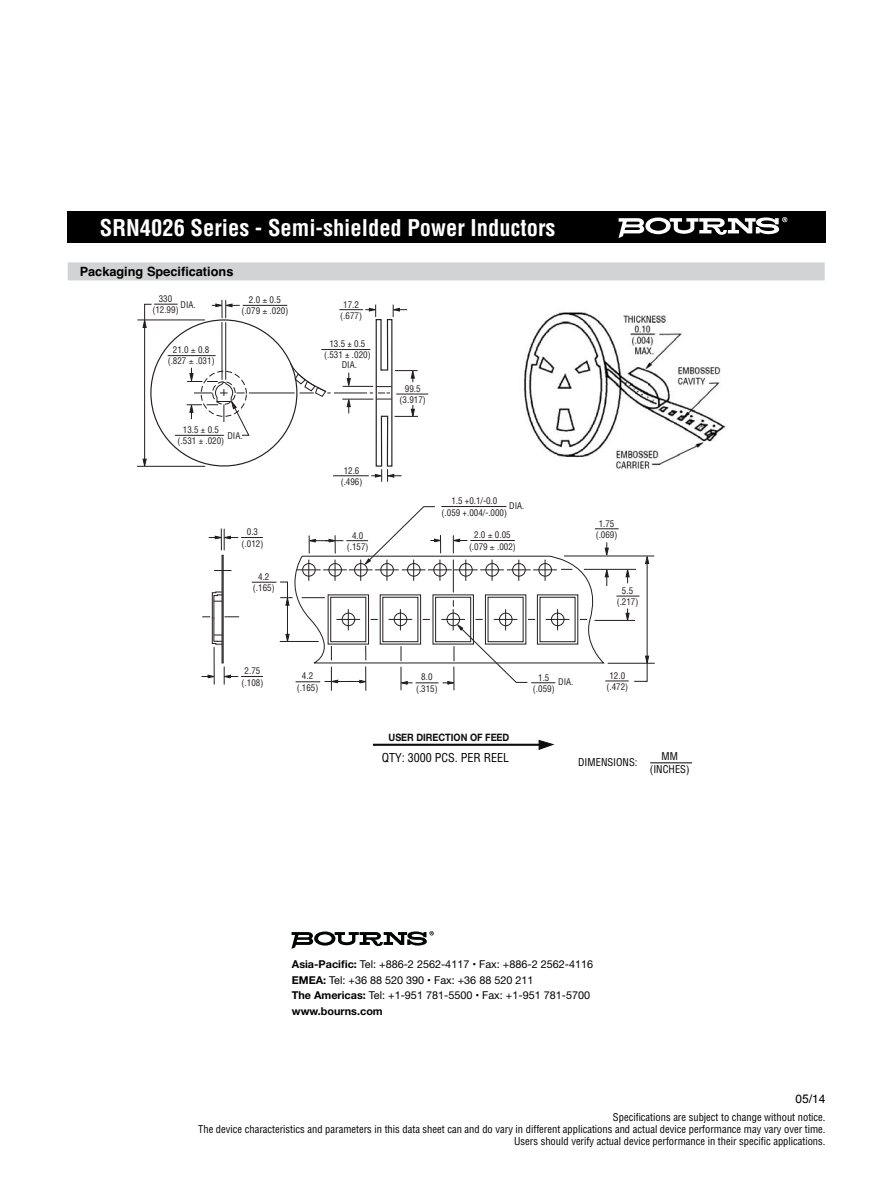
<style>
.page{position:relative;width:891px;height:1188px;background:#fff}
.page>*{position:absolute;margin:0;border:0;box-sizing:border-box;transform-origin:0 0}
.t1{font:700 condensed 24px "Helvetica";color:#fff}
.t2{font:700 condensed 22.5px "Helvetica";color:#fff}
.t3{font:700 12.75px "Helvetica";color:#000}
.t4{font:condensed 12px "Helvetica";color:#000}
.t5{font:12px "Helvetica";color:#000}
.t6{font:10.8px/15.6px "Helvetica Neue";color:#000}
.t7{font:condensed 10.5px/12px "Helvetica";color:#000;text-align:right}
.t8{font:700 10.2px "Helvetica Neue";color:#0e0e0e;scale:.9 1}
.t9{font:condensed 9px/11.2px "Helvetica";color:#231f20;text-align:center}
.s1{font-weight:700}
.s2{font-family:"Arial"}
</style>
<div class="page">
<hr style="left:373px;top:744px;width:169px;height:2px;background:#0e0e0e">
<svg style="left:538px;top:740px;width:16px;height:10px"></svg>
<hr style="left:564px;top:556px;width:90px;height:1px;background:#231f20">
<hr style="left:608px;top:663px;width:47px;height:1px;background:#231f20">
<div style="left:67px;top:212px;width:759px;height:31px;background:#000"></div>
<svg style="left:618px;top:217px;width:170px;height:21px"></svg>
<div style="left:68px;top:262px;width:757px;height:18px;background:#d1d3d4"></div>
<hr style="left:650px;top:762px;width:42px;height:1px;background:#000">
<img style="left:524px;top:312px;width:202px;height:157px">
<hr style="left:222px;top:322px;width:1px;height:57px;background:#231f20">
<hr style="left:225px;top:323px;width:1px;height:56px;background:#231f20">
<hr style="left:333px;top:475px;width:36px;height:1px;background:#231f20">
<svg style="left:212px;top:300px;width:28px;height:18px"></svg>
<hr style="left:243px;top:305px;width:44px;height:1px;background:#231f20">
<hr style="left:396px;top:394px;width:32px;height:1px;background:#231f20">
<hr style="left:137px;top:320px;width:68px;height:1px;background:#231f20">
<hr style="left:137px;top:466px;width:68px;height:1px;background:#231f20">
<svg style="left:143px;top:304px;width:35px;height:163px"></svg>
<hr style="left:175px;top:435px;width:49px;height:1px;background:#231f20">
<hr style="left:321px;top:349px;width:49px;height:1px;background:#231f20">
<hr style="left:168px;top:355px;width:48px;height:1px;background:#231f20">
<hr style="left:249px;top:393px;width:46px;height:1px;background:#231f20">
<svg style="left:290px;top:363px;width:41px;height:34px"></svg>
<hr style="left:334px;top:393px;width:33px;height:1px;background:#231f20">
<svg style="left:339px;top:305px;width:79px;height:177px"></svg>
<svg style="left:291px;top:931px;width:143px;height:18px"></svg>
<svg style="left:202px;top:506px;width:447px;height:184px"></svg>
<svg style="left:187px;top:360px;width:63px;height:76px"></svg>
<h1 class="t1" style="left:125px;top:217px;width:423px">3312 - 2 mm SMD Trimming Potentiometer</h1>
<h2 class="t2" style="left:125px;top:218px;width:235px">F0504 Series - Line Filter</h2>
<h2 class="t2" style="left:100px;top:219px;width:457px">SRN4026 Series - Semi-shielded Power Inductors</h2>
<h3 class="t3" style="left:80px;top:267px;width:155px">Packaging Specifications</h3>
<p class="t9" style="left:152px;top:294px;width:28px">330 (12.99)</p>
<p class="t9" style="left:181px;top:300px;width:17px">DIA.</p>
<p class="t9" style="left:168px;top:345px;width:48px">21.0 0.8 (.827 .031)</p>
<p class="t9" style="left:241px;top:295px;width:48px">2.0 0.5 (.079 .020)</p>
<p class="t9" style="left:178px;top:425px;width:48px">13.5 ± 0.5 (.531 ± .020)</p>
<p class="t9" style="left:227px;top:430px;width:17px">DIA.</p>
<p class="t9" style="left:242px;top:527px;width:23px">0.3 (.012)</p>
<p class="t9" style="left:253px;top:572px;width:23px">4.2 (.165)</p>
<p class="t9" style="left:340px;top:299px;width:23px">17.2 (.677)</p>
<p class="t9" style="left:324px;top:339px;width:48px">13.5 ± 0.5 (.531 ± .020)</p>
<p class="t9" style="left:342px;top:360px;width:17px">DIA.</p>
<p class="t9" style="left:341px;top:465px;width:23px">12.6 (.496)</p>
<p class="t9" style="left:347px;top:530px;width:23px">4.0 (.157)</p>
<p class="t9" style="left:400px;top:383px;width:28px">99.5 (3.917)</p>
<p class="t9" style="left:442px;top:496px;width:67px">1.5 +0.1/-0.0 (.059 +.004/-.000)</p>
<p class="t9" style="left:509px;top:501px;width:17px">DIA.</p>
<p class="t9" style="left:469px;top:530px;width:48px">2.0 0.05 (.079 .002)</p>
<p class="t9" style="left:596px;top:518px;width:23px">1.75 (.069)</p>
<p class="t9" style="left:617px;top:586px;width:23px">5.5 (.217)</p>
<p class="t9" style="left:242px;top:666px;width:23px">2.75 (.108)</p>
<p class="t9" style="left:297px;top:671px;width:23px">4.2 (.165)</p>
<p class="t9" style="left:416px;top:672px;width:23px">8.0 (.315)</p>
<p class="t8" style="left:389px;top:733px;width:136px">USER DIRECTION OF FEED</p>
<h3 class="t4" style="left:382px;top:753px;width:129px">QTY: 3000 PCS. PER REEL</h3>
<p class="t9" style="left:533px;top:672px;width:23px">1.5 (.059)</p>
<p class="t9" style="left:558px;top:677px;width:17px">DIA.</p>
<p class="t9" style="left:606px;top:670px;width:23px">12.0 (.472)</p>
<p class="t7" style="left:578px;top:757px;width:61px">DIMENSIONS:</p>
<p class="t7" style="left:650px;top:751px;width:41px;line-height:12.6px;text-align:center">MM (INCHES)</p>
<p class="t6" style="left:292px;top:957px;width:303px"><span class="s1">Asia-Pacific:</span> Tel: +886-2 2562-4117 • Fax: +886-2 2562-4116<br><span class="s1">EMEA:</span> Tel: +36 88 520 390 • Fax: +36 88 520 211<br><span class="s1">The Americas:</span> Tel: +1-951 781-5500 • Fax: +1-951 781-5700 <span class="s1">www.bourns.com</span></p>
<h3 class="t5" style="left:796px;top:1095px;width:32px">0<span class="s2">5</span>/14</h3>
<p class="t7" style="left:198px;top:1112px;width:629px">Specifications are subject to change without notice.<br>The device characteristics and parameters in this data sheet can and do vary in different applications and actual device performance may vary over time.<br>Users should verify actual device performance in their specific applications.</p>
</div>
